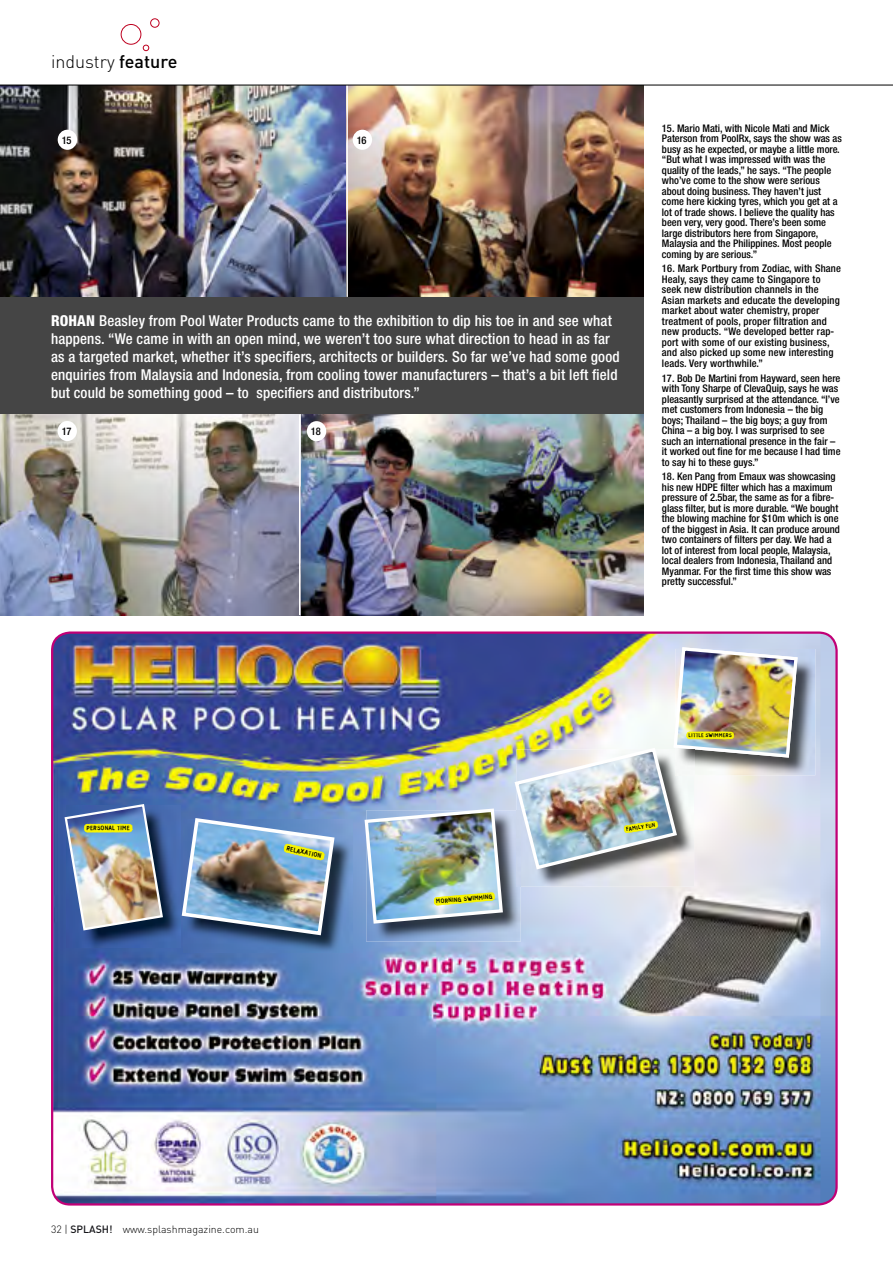
<style>
.page{position:relative;width:893px;height:1263px;background:#fff}
.page>*{position:absolute;margin:0;border:0;box-sizing:border-box;transform-origin:0 0}
.t1{font:300 18px "DIN";color:#000}
.t2{font:500 condensed 15px/18px "Helvetica Neue";letter-spacing:.01em;color:#fff}
.t3{font:800 condensed 15px "Helvetica Neue";color:#fff}
.t4{font:500 condensed 10.5px/10.5px "Helvetica Neue";color:#000}
.t5{font:300 10.5px "DIN";color:#000}
.t6{font:6.15px "Stamp Gothic";color:#000}
.t7{font:5.85px "Stamp Gothic";color:#000}
.t8{font:5.4px "Stamp Gothic";color:#000}
.t9{font:5.1px "Stamp Gothic";color:#000}
.s1{font-family:"DIN Medium Alternate";font-weight:400}
.s2{font-weight:800}
.s3{font-family:"DIN Medium Alternate";font-weight:400;color:#16161a}
</style>
<div class="page">
<img style="left:52px;top:634px;width:785px;height:570px">
<img style="left:798px;top:649px;width:17px;height:126px">
<img style="left:366px;top:810px;width:155px;height:132px">
<img style="left:363px;top:807px;width:142px;height:118px">
<img style="left:521px;top:871px;width:173px;height:16px">
<img style="left:516px;top:871px;width:5px;height:16px">
<img style="left:513px;top:647px;width:285px;height:224px">
<img style="left:183px;top:820px;width:169px;height:133px">
<img style="left:180px;top:816px;width:157px;height:121px">
<img style="left:66px;top:806px;width:114px;height:142px">
<img style="left:63px;top:803px;width:101px;height:129px">
<svg style="left:143px;top:45px;width:6px;height:6px"></svg>
<div style="left:121px;top:24px;width:20px;height:21px;border:1px solid #be0020;border-radius:50%"></div>
<div style="left:150px;top:18px;width:9px;height:10px;border:1px solid #be0020;border-radius:50%"></div>
<div style="left:0;top:296px;width:643px;height:119px;background:#454545"></div>
<img style="left:0;top:415px;width:643px;height:200px">
<img style="left:0;top:86px;width:643px;height:211px">
<div style="left:58px;top:130px;width:19px;height:20px;background:#fff;border-radius:50%"></div>
<div style="left:353px;top:130px;width:19px;height:20px;background:#fff;border-radius:50%"></div>
<div style="left:58px;top:421px;width:19px;height:20px;background:#fff;border-radius:50%"></div>
<div style="left:307px;top:421px;width:19px;height:20px;background:#fff;border-radius:50%"></div>
<hr style="left:346px;top:85px;width:2px;height:212px;background:#fff">
<hr style="left:299px;top:415px;width:1px;height:200px;background:#fff">
<hr style="left:0;top:85px;width:893px;height:1px;background:#000">
<h1 class="t1" style="left:51px;top:50px;width:128px">industry <span class="s1">feature</span></h1>
<p class="t4" style="left:62px;top:135px;width:11px">15</p>
<p class="t4" style="left:357px;top:135px;width:11px">16</p>
<h2 class="t3" style="left:51px;top:311px;width:13px">ROHA</h2>
<p class="t2" style="left:51px;top:311px;width:570px;text-indent:35px"><span class="s2">N</span> Beasley from Pool Water Products came to the exhibition to dip his toe in and see what happens. “We came in with an open mind, we weren’t too sure what direction to head in as far as a targeted market, whether it’s specifiers, architects or builders. So far we’ve had some good enquiries from Malaysia and Indonesia, from cooling tower manufacturers – that’s a bit left field but could be something good – to specifiers and distributors.”</p>
<p class="t4" style="left:62px;top:426px;width:11px">17</p>
<p class="t4" style="left:311px;top:426px;width:11px">18</p>
<p class="t4" style="left:662px;top:122px;width:181px">15. Mario Mati, with Nicole Mati and Mick Paterson from PoolRx, says the show was as busy as he expected, or maybe a little more. “But what I was impressed with was the quality of the leads,” he says. “The people who’ve come to the show were serious about doing business. They haven’t just come here kicking tyres, which you get at a lot of trade shows. I believe the quality has been very, very good. There’s been some large distributors here from Singapore, Malaysia and the Philippines. Most people coming by are serious.”</p>
<p class="t4" style="left:662px;top:263px;width:181px">16. Mark Portbury from Zodiac, with Shane Healy, says they came to Singapore to seek new distribution channels in the Asian markets and educate the developing market about water chemistry, proper treatment of pools, proper filtration and new products. “We developed better rap&shy;port with some of our existing business, and also picked up some new interesting leads. Very worthwhile.”</p>
<p class="t4" style="left:662px;top:372px;width:180px">17. Bob De Martini from Hayward, seen here with Tony Sharpe of ClevaQuip, says he was pleasantly surprised at the attendance. “I’ve met customers from Indonesia – the big boys; Thailand – the big boys; a guy from China – a big boy. I was surprised to see such an international presence in the fair – it worked out fine for me because I had time to say hi to these guys.”</p>
<p class="t4" style="left:662px;top:471px;width:179px">18. Ken Pang from Emaux was showcasing his new HDPE filter which has a maximum pressure of 2.5bar, the same as for a fibre&shy;glass filter, but is more durable. “We bought the blowing machine for $10m which is one of the biggest in Asia. It can produce around two containers of filters per day. We had a lot of interest from local people, Malaysia, local dealers from Indonesia, Thailand and Myanmar. For the first time this show was pretty successful.”</p>
<p class="t9" style="left:689px;top:732px;width:45px">LITTLE SWIMMERS</p>
<p class="t7" style="left:87px;top:824px;width:45px">PERSONAL TIME</p>
<p class="t6" style="left:287px;top:844px;width:37px;rotate:13deg">RELAXATION</p>
<p class="t7" style="left:436px;top:898px;width:58px;rotate:-5deg">MORNING SWIMMING</p>
<p class="t5" style="left:51px;top:1223px;width:209px">32 | <span class="s3">SPLASH!</span> www.splashmagazine.com.au</p>
<p class="t8" style="left:626px;top:826px;width:31px;rotate:-9deg">FAMILY FUN</p>
</div>
